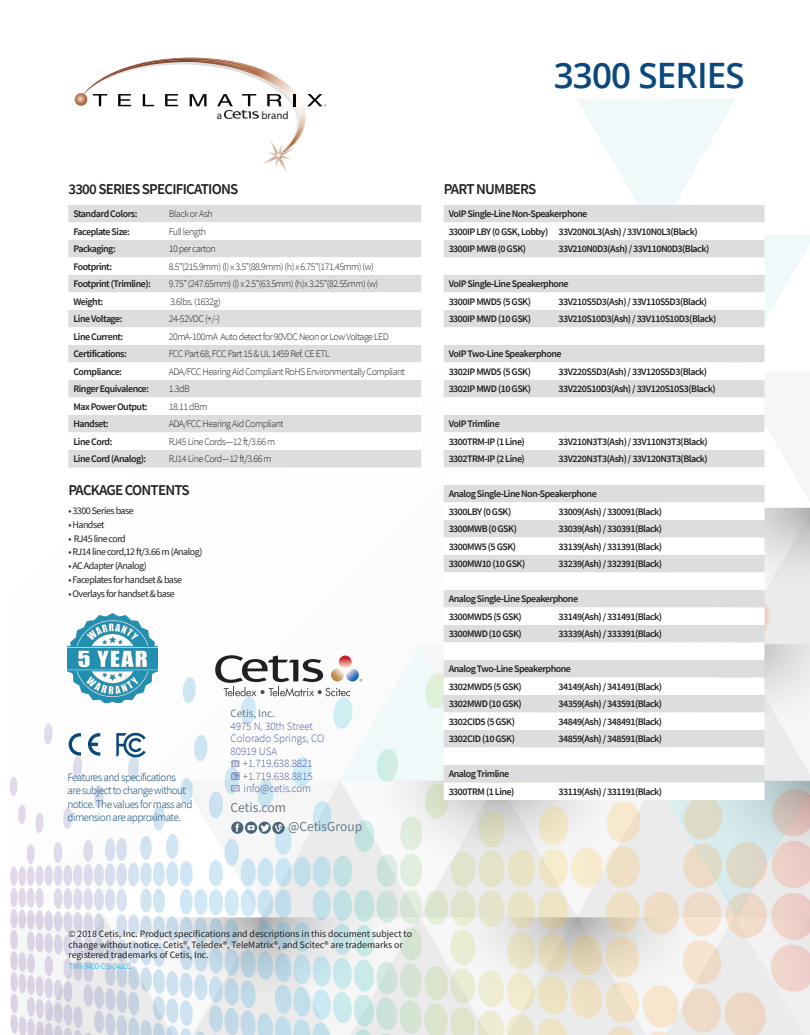
<style>
.page{position:relative;width:810px;height:1035px;background:#fff}
.page>*{position:absolute;margin:0;border:0;box-sizing:border-box;transform-origin:0 0}
.Product_Title{font:600 35px "Open Sans";letter-spacing:-.025em;color:#0a487d}
.Feature_Subhead{font:600 15px "Source Sans Pro";letter-spacing:-.05em;color:#231f20}
.Thumbnail_Paragraph{font:13.75px "Source Sans Pro";color:#687a8a}
.t1{font:300 11.25px/13.5px "Source Sans Pro";letter-spacing:-.05em;color:#0a4778}
.Thumbnail_Paragraph-2{font:300 11.25px "Source Sans Pro";letter-spacing:-.005em;color:#4d5a9e}
.Thumbnail_Paragraph-3{font:11.25px "Source Sans Pro";color:#687a8a}
.t2{font:10.88px "Myriad Pro";color:#231f20}
.Specs_Table{font:600 10px "Source Sans Pro";letter-spacing:-.05em;color:#231f20}
.Specs_Table-2{font:300 10px "Source Sans Pro";letter-spacing:-.05em;color:#231f20}
.Specs_Table-3{font:10px "Source Sans Pro";letter-spacing:-.05em;color:#231f20}
.Paragraph_Style_1{font:9.75px/10.6px "Source Sans Pro";color:#231f20}
.t3{font:300 8.75px "Source Sans Pro";letter-spacing:-.05em;color:#00aeef}
</style>
<div class="page">
<img style="left:10px;top:57px;width:800px;height:978px">
<div style="left:444px;top:205px;width:320px;height:17px;background:#dcdddf"></div>
<svg style="left:444px;top:222px;width:320px;height:578px"></svg>
<img style="left:68px;top:614px;width:90px;height:89px">
<div style="left:68px;top:205px;width:353px;height:262px;background:#dcdddf"></div>
<svg style="left:68px;top:222px;width:353px;height:228px"></svg>
<svg style="left:69px;top:733px;width:12px;height:23px"></svg>
<svg style="left:88px;top:733px;width:12px;height:23px"></svg>
<svg style="left:116px;top:733px;width:30px;height:24px"></svg>
<svg style="left:75px;top:58px;width:251px;height:117px"></svg>
<svg style="left:215px;top:655px;width:147px;height:41px"></svg>
<svg style="left:245px;top:822px;width:12px;height:12px"></svg>
<svg style="left:248px;top:825px;width:7px;height:5px"></svg>
<svg style="left:231px;top:822px;width:12px;height:12px"></svg>
<svg style="left:235px;top:824px;width:4px;height:8px"></svg>
<svg style="left:259px;top:822px;width:12px;height:12px"></svg>
<svg style="left:261px;top:824px;width:8px;height:8px"></svg>
<svg style="left:272px;top:822px;width:13px;height:12px"></svg>
<svg style="left:275px;top:824px;width:7px;height:8px"></svg>
<svg style="left:232px;top:772px;width:8px;height:8px"></svg>
<p class="t2" style="left:217px;top:109px;width:7px">a</p>
<p class="t2" style="left:261px;top:109px;width:29px">brand</p>
<p class="Feature_Subhead" style="left:68px;top:180px;width:171px">3300 SERIES SPECIFICATIONS</p>
<p class="Specs_Table" style="left:73px;top:208px;width:66px">Standard Colors:</p>
<p class="Specs_Table-2" style="left:169px;top:208px;width:46px">Black or Ash</p>
<p class="Specs_Table" style="left:73px;top:225px;width:58px">Faceplate Size:</p>
<p class="Specs_Table-2" style="left:169px;top:226px;width:39px">Full length</p>
<p class="Specs_Table" style="left:73px;top:243px;width:44px">Packaging:</p>
<p class="Specs_Table-2" style="left:169px;top:243px;width:49px">10 per carton</p>
<p class="Specs_Table" style="left:73px;top:260px;width:40px">Footprint:</p>
<p class="Specs_Table-2" style="left:169px;top:261px;width:207px">8.5”(215.9mm) (l) x 3.5”(88.9mm) (h) x 6.75”(171.45mm) (w)</p>
<p class="Specs_Table" style="left:73px;top:278px;width:79px">Footprint (Trimline):</p>
<p class="Specs_Table-2" style="left:169px;top:278px;width:211px">9.75” (247.65mm) (l) x 2.5”(63.5mm) (h)x 3.25”(82.55mm) (w)</p>
<p class="Specs_Table" style="left:73px;top:295px;width:31px">Weight:</p>
<p class="Specs_Table-2" style="left:170px;top:296px;width:52px">3.6lbs. (1632g)</p>
<p class="Specs_Table" style="left:73px;top:313px;width:51px">Line Voltage:</p>
<p class="Specs_Table-2" style="left:169px;top:313px;width:53px">24-52VDC (+/-)</p>
<p class="Specs_Table" style="left:73px;top:330px;width:52px">Line Current:</p>
<p class="Specs_Table-2" style="left:169px;top:331px;width:222px">20mA-100mA Auto detect for 90VDC Neon or Low Voltage LED</p>
<p class="Specs_Table" style="left:73px;top:348px;width:55px">Certifications:</p>
<p class="Specs_Table-2" style="left:169px;top:348px;width:163px">FCC Part 68, FCC Part 15 &amp; UL 1459 Ref. CE ETL</p>
<p class="Specs_Table" style="left:73px;top:365px;width:50px">Compliance:</p>
<p class="Specs_Table-2" style="left:169px;top:366px;width:238px">ADA/FCC Hearing Aid Compliant RoHS Environmentally Compliant</p>
<p class="Specs_Table" style="left:73px;top:383px;width:77px">Ringer Equivalence:</p>
<p class="Specs_Table-2" style="left:169px;top:383px;width:22px">1.3dB</p>
<p class="Specs_Table" style="left:73px;top:400px;width:76px">Max Power Output:</p>
<p class="Specs_Table-2" style="left:169px;top:401px;width:40px">18.11 dBm</p>
<p class="Specs_Table" style="left:73px;top:418px;width:37px">Handset:</p>
<p class="Specs_Table-2" style="left:169px;top:418px;width:116px">ADA/FCC Hearing Aid Compliant</p>
<p class="Specs_Table" style="left:73px;top:435px;width:41px">Line Cord:</p>
<p class="Specs_Table-2" style="left:169px;top:436px;width:108px">RJ45 Line Cords—12 ft/3.66 m</p>
<p class="Specs_Table" style="left:73px;top:453px;width:74px">Line Cord (Analog):</p>
<p class="Specs_Table-2" style="left:169px;top:453px;width:104px">RJ14 Line Cord—12 ft/3.66 m</p>
<p class="Feature_Subhead" style="left:68px;top:480px;width:123px">PACKAGE CONTENTS</p>
<p class="Specs_Table-3" style="left:68px;top:505px;width:67px">• 3300 Series base</p>
<p class="Specs_Table-3" style="left:68px;top:518px;width:38px">• Handset</p>
<p class="Specs_Table-3" style="left:68px;top:532px;width:59px">• RJ45 line cord</p>
<p class="Specs_Table-3" style="left:68px;top:546px;width:136px">• RJ14 line cord,12 ft/3.66 m (Analog)</p>
<p class="Specs_Table-3" style="left:68px;top:560px;width:80px">• AC Adapter (Analog)</p>
<p class="Specs_Table-3" style="left:68px;top:573px;width:115px">• Faceplates for handset &amp; base</p>
<p class="Specs_Table-3" style="left:68px;top:587px;width:108px">• Overlays for handset &amp; base</p>
<p class="t1" style="left:68px;top:770px;width:126px">Features and specifications<br>are subject to change without notice. The values for mass and dimension are approximate.</p>
<p class="Thumbnail_Paragraph-3" style="left:231px;top:706px;width:46px">Cetis, Inc.</p>
<p class="Thumbnail_Paragraph-2" style="left:231px;top:719px;width:84px">4975 N. 30th Street</p>
<p class="Thumbnail_Paragraph-2" style="left:231px;top:732px;width:95px">Colorado Springs, CO</p>
<p class="Thumbnail_Paragraph-2" style="left:231px;top:744px;width:48px">80919 USA</p>
<p class="Thumbnail_Paragraph-2" style="left:231px;top:757px;width:84px">☎ +1.719.638.8821</p>
<p class="Thumbnail_Paragraph-2" style="left:243px;top:769px;width:71px">+1.719.638.8815</p>
<p class="Thumbnail_Paragraph-2" style="left:231px;top:782px;width:82px">✉ info@cetis.com</p>
<p class="Thumbnail_Paragraph" style="left:288px;top:817px;width:76px">@CetisGroup</p>
<p class="Thumbnail_Paragraph" style="left:231px;top:798px;width:57px">Cetis.com</p>
<p class="Product_Title" style="left:554px;top:52px;width:192px">3300 SERIES</p>
<p class="Feature_Subhead" style="left:444px;top:180px;width:94px">PART NUMBERS</p>
<p class="Specs_Table" style="left:449px;top:208px;width:140px">VoIP Single-Line Non-Speakerphone</p>
<p class="Specs_Table" style="left:449px;top:225px;width:101px">3300IP LBY (0 GSK, Lobby)</p>
<p class="Specs_Table" style="left:558px;top:225px;width:141px">33V20N0L3(Ash) / 33V10N0L3(Black)</p>
<p class="Specs_Table" style="left:449px;top:243px;width:79px">3300IP MWB (0 GSK)</p>
<p class="Specs_Table" style="left:558px;top:243px;width:152px">33V210N0D3(Ash) / 33V110N0D3(Black)</p>
<p class="Specs_Table" style="left:449px;top:278px;width:121px">VoIP Single-Line Speakerphone</p>
<p class="Specs_Table" style="left:449px;top:295px;width:84px">3300IP MWD5 (5 GSK)</p>
<p class="Specs_Table" style="left:558px;top:295px;width:150px">33V210S5D3(Ash) / 33V110S5D3(Black)</p>
<p class="Specs_Table" style="left:449px;top:313px;width:84px">3300IP MWD (10 GSK)</p>
<p class="Specs_Table" style="left:558px;top:313px;width:159px">33V210S10D3(Ash) / 33V110S10D3(Black)</p>
<p class="Specs_Table" style="left:449px;top:348px;width:114px">VoIP Two-Line Speakerphone</p>
<p class="Specs_Table" style="left:449px;top:365px;width:84px">3302IP MWD5 (5 GSK)</p>
<p class="Specs_Table" style="left:558px;top:365px;width:150px">33V220S5D3(Ash) / 33V120S5D3(Black)</p>
<p class="Specs_Table" style="left:449px;top:383px;width:84px">3302IP MWD (10 GSK)</p>
<p class="Specs_Table" style="left:558px;top:383px;width:159px">33V220S10D3(Ash) / 33V120S10S3(Black)</p>
<p class="Specs_Table" style="left:449px;top:418px;width:53px">VoIP Trimline</p>
<p class="Specs_Table" style="left:449px;top:435px;width:78px">3300TRM-IP (1 Line)</p>
<p class="Specs_Table" style="left:558px;top:435px;width:151px">33V210N3T3(Ash) / 33V110N3T3(Black)</p>
<p class="Specs_Table" style="left:449px;top:453px;width:78px">3302TRM-IP (2 Line)</p>
<p class="Specs_Table" style="left:558px;top:453px;width:151px">33V220N3T3(Ash) / 33V120N3T3(Black)</p>
<p class="Specs_Table" style="left:449px;top:488px;width:150px">Analog Single-Line Non-Speakerphone</p>
<p class="Specs_Table" style="left:449px;top:505px;width:64px">3300LBY (0 GSK)</p>
<p class="Specs_Table" style="left:558px;top:505px;width:105px">33009(Ash) / 330091(Black)</p>
<p class="Specs_Table" style="left:449px;top:523px;width:70px">3300MWB (0 GSK)</p>
<p class="Specs_Table" style="left:558px;top:523px;width:105px">33039(Ash) / 330391(Black)</p>
<p class="Specs_Table" style="left:449px;top:540px;width:69px">3300MW5 (5 GSK)</p>
<p class="Specs_Table" style="left:558px;top:540px;width:105px">33139(Ash) / 331391(Black)</p>
<p class="Specs_Table" style="left:449px;top:558px;width:78px">3300MW10 (10 GSK)</p>
<p class="Specs_Table" style="left:558px;top:558px;width:105px">33239(Ash) / 332391(Black)</p>
<p class="Specs_Table" style="left:449px;top:593px;width:131px">Analog Single-Line Speakerphone</p>
<p class="Specs_Table" style="left:449px;top:610px;width:75px">3300MWD5 (5 GSK)</p>
<p class="Specs_Table" style="left:558px;top:610px;width:105px">33149(Ash) / 331491(Black)</p>
<p class="Specs_Table" style="left:449px;top:628px;width:75px">3300MWD (10 GSK)</p>
<p class="Specs_Table" style="left:558px;top:628px;width:105px">33339(Ash) / 333391(Black)</p>
<p class="Specs_Table" style="left:449px;top:663px;width:124px">Analog Two-Line Speakerphone</p>
<p class="Specs_Table" style="left:449px;top:680px;width:75px">3302MWD5 (5 GSK)</p>
<p class="Specs_Table" style="left:558px;top:680px;width:105px">34149(Ash) / 341491(Black)</p>
<p class="Specs_Table" style="left:449px;top:698px;width:75px">3302MWD (10 GSK)</p>
<p class="Specs_Table" style="left:558px;top:698px;width:105px">34359(Ash) / 343591(Black)</p>
<p class="Specs_Table" style="left:449px;top:715px;width:68px">3302CID5 (5 GSK)</p>
<p class="Specs_Table" style="left:558px;top:715px;width:105px">34849(Ash) / 348491(Black)</p>
<p class="Specs_Table" style="left:449px;top:733px;width:68px">3302CID (10 GSK)</p>
<p class="Specs_Table" style="left:558px;top:733px;width:105px">34859(Ash) / 348591(Black)</p>
<p class="Specs_Table" style="left:449px;top:768px;width:62px">Analog Trimline</p>
<p class="Specs_Table" style="left:449px;top:785px;width:67px">3300TRM (1 Line)</p>
<p class="Specs_Table" style="left:558px;top:785px;width:105px">33119(Ash) / 331191(Black)</p>
<p class="Paragraph_Style_1" style="left:68px;top:928px;width:345px">© 2018 Cetis, Inc. Product specifications and descriptions in this document subject to change without notice. Cetis®, Teledex®, TeleMatrix®, and Scitec® are trademarks or registered trademarks of Cetis, Inc.</p>
<p class="t3" style="left:68px;top:960px;width:65px">TMX-9400-DS-04201</p>
</div>
